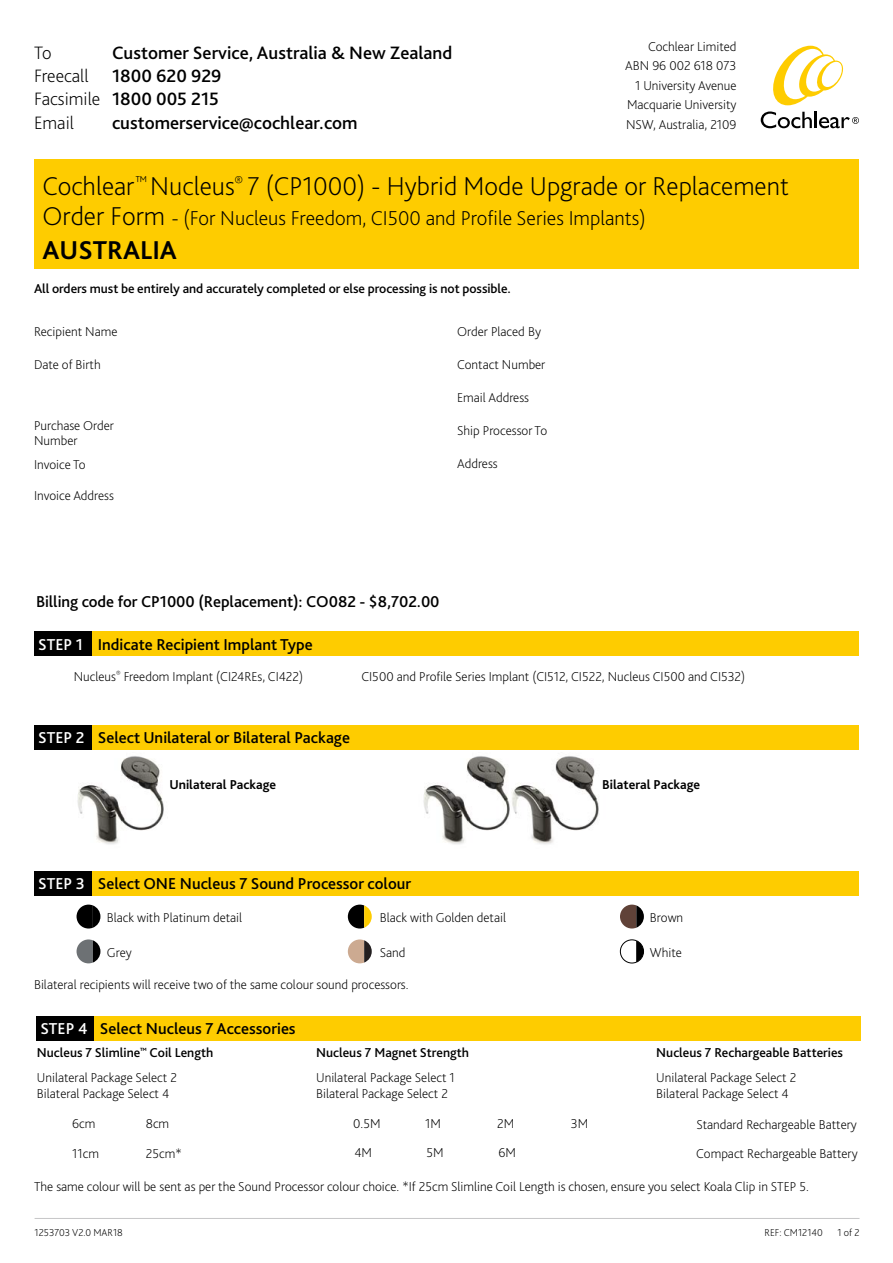
<style>
.page{position:relative;width:893px;height:1263px;background:#fff}
.page>*{position:absolute;margin:0;border:0;box-sizing:border-box;transform-origin:0 0}
.t1{font:200 27px "Bliss Pro";color:#000}
.t2{font:700 27px "Bliss Pro";color:#000}
.t3{font:200 21px "Bliss Pro";color:#000}
.t4{font:500 18.75px "Bliss Pro";color:#000}
.t5{font:200 18.75px/23.2px "Bliss Pro";color:#000}
.t6{font:500 16.5px "Bliss Pro";color:#000}
.t7{font:200 15px "Bliss Pro";color:#000}
.t8{font:200 13.5px/19.5px "Bliss Pro";color:#000}
.t9{font:500 13.5px/24.8px "Bliss Pro";letter-spacing:-.005em;color:#000}
.t10{font:700 13.5px "Bliss Pro";color:#000}
.t11{font:200 10.5px "Bliss Pro";color:#000}
.s1{font-weight:500}
.s2{font-size:27px}
.s3{color:#fff}
.s4{font-weight:200}
</style>
<div class="page">
<div style="left:34px;top:159px;width:825px;height:110px;background:#fecc00"></div>
<svg style="left:773px;top:46px;width:71px;height:59px"></svg>
<svg style="left:761px;top:111px;width:51px;height:17px"></svg>
<img style="left:77px;top:756px;width:87px;height:88px">
<img style="left:423px;top:756px;width:87px;height:88px">
<img style="left:512px;top:756px;width:87px;height:89px">
<div style="left:34px;top:725px;width:825px;height:25px;background:#fecc00"></div>
<div style="left:34px;top:725px;width:58px;height:25px;background:#000"></div>
<div style="left:34px;top:871px;width:825px;height:25px;background:#fecc00"></div>
<div style="left:34px;top:871px;width:58px;height:25px;background:#000"></div>
<div style="left:34px;top:631px;width:825px;height:25px;background:#fecc00"></div>
<div style="left:34px;top:631px;width:58px;height:25px;background:#000"></div>
<div style="left:36px;top:1016px;width:825px;height:24px;background:#fecc00"></div>
<div style="left:36px;top:1016px;width:58px;height:24px;background:#000"></div>
<hr style="left:35px;top:1218px;width:824px;height:1px;background:#c6c7c8">
<svg style="left:77px;top:904px;width:23px;height:24px"></svg>
<svg style="left:77px;top:939px;width:23px;height:24px"></svg>
<svg style="left:348px;top:904px;width:24px;height:24px"></svg>
<svg style="left:348px;top:939px;width:24px;height:24px"></svg>
<svg style="left:620px;top:939px;width:24px;height:25px"></svg>
<svg style="left:620px;top:904px;width:24px;height:24px"></svg>
<hr style="left:814px;top:112px;width:3px;height:16px;background:#000">
<svg style="left:819px;top:117px;width:40px;height:11px"></svg>
<h3 class="t5" style="left:34px;top:41px;width:19px">To</h3>
<h3 class="t4" style="left:112px;top:41px;width:342px">Customer Service, Australia &amp; New Zealand</h3>
<p class="t8" style="left:625px;top:36px;width:113px;text-align:right">Cochlear Limited<br>ABN 96 002 618 073<br>1 University Avenue<br>Macquarie University<br>NSW, Australia, 2109</p>
<h3 class="t5" style="left:34px;top:64px;width:189px">Freecall <span class="s1">1800 620 929<br></span>Facsimile <span class="s1">1800 005 215<br></span>Email</h3>
<h3 class="t4" style="left:112px;top:111px;width:247px">customerservice@cochlear.com</h3>
<h1 class="t1" style="left:43px;top:169px;width:748px">Cochlear<sup>™</sup> Nucleus 7 (CP1000) - Hybrid Mode Upgrade or Replacement</h1>
<p class="t7" style="left:235px;top:171px;width:10px">®</p>
<h2 class="t3" style="left:43px;top:205px;width:605px"><span class="s2">Order Form</span> - (For Nucleus Freedom, CI500 and Profile Series Implants)</h2>
<h1 class="t2" style="left:43px;top:233px;width:136px">AUSTRALIA</h1>
<p class="t9" style="left:34px;top:276px;width:478px">All orders must be entirely and accurately completed or else processing is not possible.</p>
<p class="t8" style="left:34px;top:322px;width:85px">Recipient Name</p>
<p class="t8" style="left:457px;top:322px;width:85px">Order Placed By</p>
<p class="t8" style="left:457px;top:355px;width:90px">Contact Number</p>
<p class="t8" style="left:457px;top:388px;width:73px">Email Address</p>
<p class="t8" style="left:457px;top:420px;width:92px">Ship Processor To</p>
<p class="t8" style="left:457px;top:453px;width:42px">Address</p>
<p class="t8" style="left:34px;top:355px;width:68px">Date of Birth</p>
<p class="t8" style="left:34px;top:417px;width:81px;line-height:15px">Purchase Order<br>Number</p>
<p class="t8" style="left:34px;top:454px;width:53px">Invoice To</p>
<p class="t8" style="left:34px;top:486px;width:82px">Invoice Address</p>
<p class="t6" style="left:36px;top:591px;width:405px">Billing code for CP1000 (Replacement): CO082 - $8,702.00</p>
<p class="t6" style="left:38px;top:634px;width:276px"><span class="s3">STEP 1</span> Indicate Recipient Implant Type</p>
<p class="t8" style="left:74px;top:666px;width:231px">Nucleus<sup>®</sup> Freedom Implant (CI24REs, CI422)</p>
<p class="t8" style="left:361px;top:666px;width:385px">CI500 and Profile Series Implant (CI512, CI522, Nucleus CI500 and CI532)</p>
<p class="t6" style="left:38px;top:728px;width:313px"><span class="s3">STEP 2</span> Select Unilateral or Bilateral Package</p>
<p class="t10" style="left:169px;top:776px;width:108px">Unilateral Package</p>
<p class="t10" style="left:602px;top:776px;width:99px">Bilateral Package</p>
<p class="t6" style="left:38px;top:873px;width:375px"><span class="s3">STEP 3</span> Select ONE Nucleus 7 Sound Processor colour</p>
<p class="t8" style="left:107px;top:907px;width:137px">Black with Platinum detail</p>
<p class="t8" style="left:107px;top:942px;width:26px">Grey</p>
<p class="t8" style="left:380px;top:907px;width:128px">Black with Golden detail</p>
<p class="t8" style="left:650px;top:907px;width:35px">Brown</p>
<p class="t8" style="left:380px;top:942px;width:27px">Sand</p>
<p class="t8" style="left:650px;top:942px;width:34px">White</p>
<p class="t8" style="left:34px;top:974px;width:376px">Bilateral recipients will receive two of the same colour sound processors.</p>
<p class="t6" style="left:40px;top:1018px;width:257px"><span class="s3">STEP 4</span> Select Nucleus 7 Accessories</p>
<p class="t9" style="left:37px;top:1040px;width:178px">Nucleus 7 Slimline<sup>™</sup> Coil Length<br><span class="s4">Unilateral Package Select 2</span></p>
<p class="t8" style="left:37px;top:1084px;width:134px">Bilateral Package Select 4</p>
<p class="t9" style="left:316px;top:1040px;width:154px">Nucleus 7 Magnet Strength</p>
<p class="t8" style="left:316px;top:1069px;width:140px;line-height:16.2px">Unilateral Package Select 1<br>Bilateral Package Select 2</p>
<p class="t9" style="left:656px;top:1040px;width:188px">Nucleus 7 Rechargeable Batteries</p>
<p class="t8" style="left:656px;top:1069px;width:142px;line-height:16.2px">Unilateral Package Select 2<br>Bilateral Package Select 4</p>
<p class="t8" style="left:72px;top:1113px;width:25px">6cm</p>
<p class="t8" style="left:146px;top:1113px;width:25px">8cm</p>
<p class="t8" style="left:353px;top:1113px;width:29px">0.5M</p>
<p class="t8" style="left:425px;top:1113px;width:17px">1M</p>
<p class="t8" style="left:497px;top:1113px;width:19px">2M</p>
<p class="t8" style="left:571px;top:1113px;width:19px">3M</p>
<p class="t8" style="left:696px;top:1115px;width:162px">Standard Rechargeable Battery</p>
<p class="t8" style="left:72px;top:1143px;width:28px">11cm</p>
<p class="t8" style="left:146px;top:1143px;width:37px">25cm*</p>
<p class="t8" style="left:354px;top:1142px;width:19px">4M</p>
<p class="t8" style="left:426px;top:1142px;width:19px">5M</p>
<p class="t8" style="left:498px;top:1142px;width:19px">6M</p>
<p class="t8" style="left:696px;top:1144px;width:163px">Compact Rechargeable Battery</p>
<p class="t8" style="left:34px;top:1176px;width:776px">The same colour will be sent as per the Sound Processor colour choice. *If 25cm Slimline Coil Length is chosen, ensure you select Koala Clip in STEP 5.</p>
<p class="t11" style="left:35px;top:1226px;width:90px">1253703 V2.0 MAR18</p>
<p class="t11" style="left:765px;top:1226px;width:60px">REF: CM12140</p>
<p class="t11" style="left:837px;top:1226px;width:24px">1 of 2</p>
</div>
